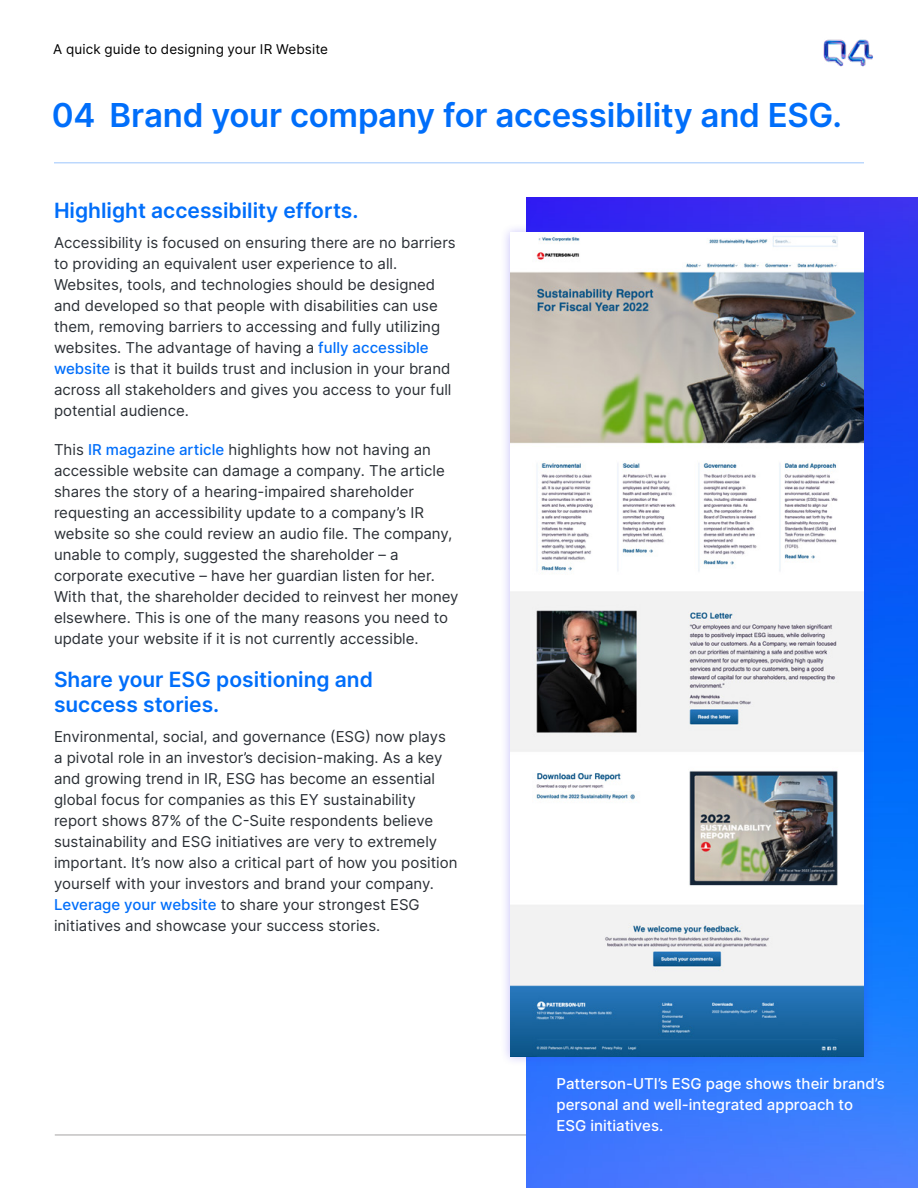
<style>
.page{position:relative;width:918px;height:1188px;background:#fff}
.page>*{position:absolute;margin:0;border:0;box-sizing:border-box;transform-origin:0 0}
.t1{font:600 33px "Inter";letter-spacing:-.005em;color:#006efa}
.t2{font:600 21px/25.2px "Inter";color:#006efa}
.t3{font:15px/21px "Inter";color:#2a2f35}
.t4{font:500 15px/21px "Inter";color:#fff}
.t5{font:13.5px "Inter";letter-spacing:.01em;color:#000}
.s1{font-weight:500;color:#006efa}
</style>
<div class="page">
<img style="left:823px;top:39px;width:50px;height:28px">
<hr style="left:54px;top:162px;width:810px;height:1px;background:#006efa">
<hr style="left:55px;top:1135px;width:809px;height:1px;background:#c4c2c2">
<img style="left:526px;top:197px;width:392px;height:991px">
<div style="left:500px;top:223px;width:374px;height:843px;background:#4633ee;opacity:.3"></div>
<img style="left:510px;top:233px;width:354px;height:823px">
<p class="t5" style="left:53px;top:39px;width:276px">A quick guide to designing your IR Website</p>
<h1 class="t1" style="left:52px;top:91px;width:792px">04 Brand your company for accessibility and ESG.</h1>
<h2 class="t2" style="left:54px;top:197px;width:306px">Highlight accessibility efforts.</h2>
<p class="t3" style="left:54px;top:232px;width:403px">Accessibility is focused on ensuring there are no barriers to providing an equivalent user experience to all.<br>Websites, tools, and technologies should be designed and developed so that people with disabilities can use them, removing barriers to accessing and fully utilizing websites. The advantage of having a <span class="s1">fully accessible website</span> is that it builds trust and inclusion in your brand across all stakeholders and gives you access to your full potential audience.</p>
<p class="t3" style="left:54px;top:439px;width:406px">This <span class="s1">IR magazine article</span> highlights how not having an accessible website can damage a company. The article shares the story of a hearing-impaired shareholder requesting an accessibility update to a company’s IR website so she could review an audio file. The company, unable to comply, suggested the shareholder – a corporate executive – have her guardian listen for her.<br>With that, the shareholder decided to reinvest her money elsewhere. This is one of the many reasons you need to update your website if it is not currently accessible.</p>
<h2 class="t2" style="left:54px;top:666px;width:321px">Share your ESG positioning and success stories.</h2>
<p class="t3" style="left:54px;top:726px;width:405px">Environmental, social, and governance (ESG) now plays a pivotal role in an investor’s decision-making. As a key and growing trend in IR, ESG has become an essential global focus for companies as this EY sustainability report shows 87% of the C-Suite respondents believe sustainability and ESG initiatives are very to extremely important. It’s now also a critical part of how you position yourself with your investors and brand your company.<br><span class="s1">Leverage your website</span> to share your strongest ESG initiatives and showcase your success stories.</p>
<p class="t4" style="left:556px;top:1073px;width:330px">Patterson-UTI’s ESG page shows their brand’s personal and well-integrated approach to<br>ESG initiatives.</p>
</div>
